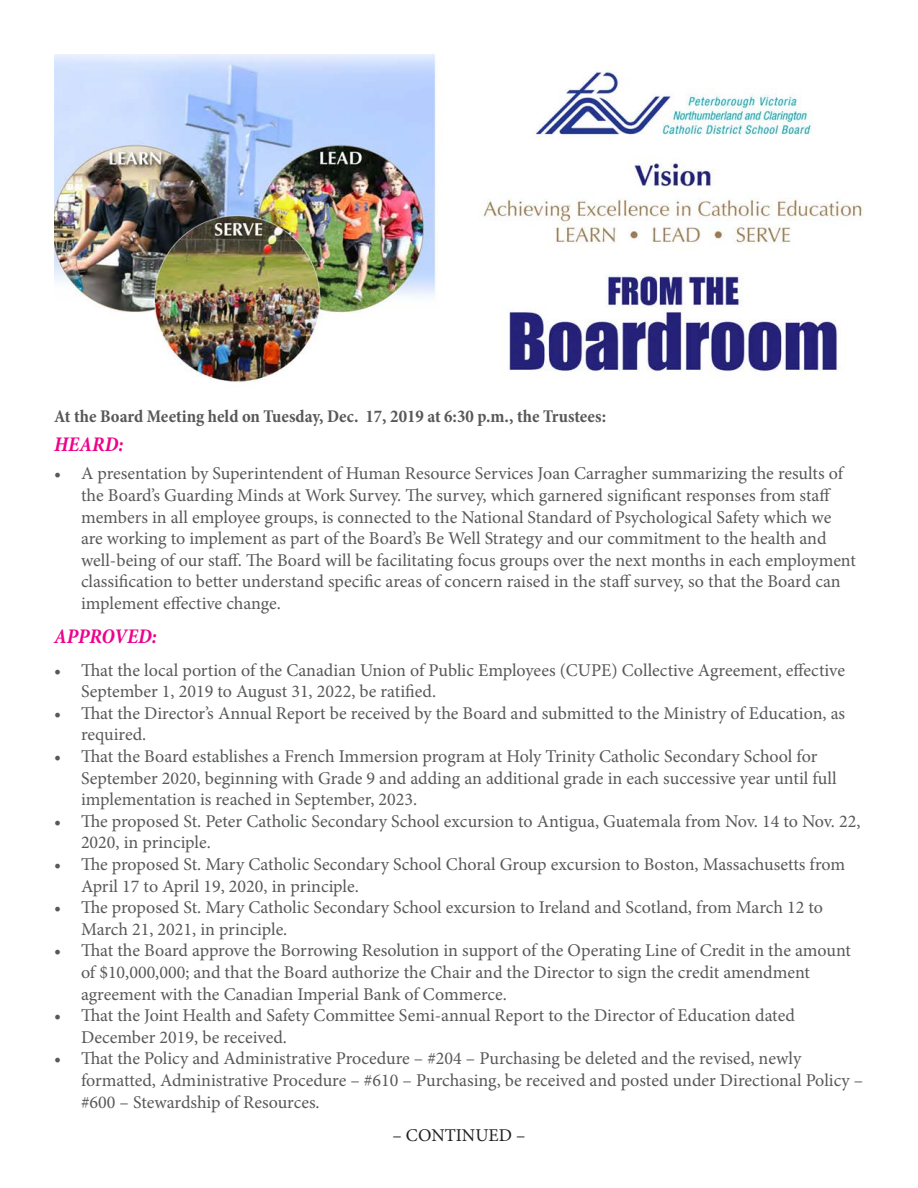
<style>
.page{position:relative;width:918px;height:1188px;background:#fff}
.page>*{position:absolute;margin:0;border:0;box-sizing:border-box;transform-origin:0 0}
.t1{font:italic 700 condensed 21px "Minion Pro";color:#ed028c}
.t2{font:18px/21.6px "Minion Pro";color:#57585a}
.t3{font:700 condensed 18px "Minion Pro";color:#57585a}
.t4{font:18px "Minion Pro";color:#231f20}
</style>
<div class="page">
<img style="left:54px;top:54px;width:809px;height:329px">
<p class="t3" style="left:54px;top:403px;width:554px">At the Board Meeting held on Tuesday, Dec. 17, 2019 at 6:30 p.m., the Trustees:</p>
<p class="t1" style="left:54px;top:430px;width:71px">HEARD:</p>
<p class="t2" style="left:81px;top:463px;width:776px;text-indent:-27px">• A presentation by Superintendent of Human Resource Services Joan Carragher summarizing the results of the Board’s Guarding Minds at Work Survey. The survey, which garnered significant responses from staff members in all employee groups, is connected to the National Standard of Psychological Safety which we are working to implement as part of the Board’s Be Well Strategy and our commitment to the health and well-being of our staff. The Board will be facilitating focus groups over the next months in each employment classification to better understand specific areas of concern raised in the staff survey, so that the Board can implement effective change.</p>
<p class="t1" style="left:54px;top:622px;width:104px">APPROVED:</p>
<p class="t2" style="left:81px;top:659px;width:766px;text-indent:-27px">• That the local portion of the Canadian Union of Public Employees (CUPE) Collective Agreement, effective<br>September 1, 2019 to August 31, 2022, be ratified.</p>
<p class="t2" style="left:81px;top:702px;width:766px;text-indent:-27px">• That the Director’s Annual Report be received by the Board and submitted to the Ministry of Education, as required.</p>
<p class="t2" style="left:81px;top:746px;width:757px;text-indent:-27px">• That the Board establishes a French Immersion program at Holy Trinity Catholic Secondary School for<br>September 2020, beginning with Grade 9 and adding an additional grade in each successive year until full implementation is reached in September, 2023.</p>
<p class="t2" style="left:81px;top:810px;width:781px;text-indent:-27px">• The proposed St. Peter Catholic Secondary School excursion to Antigua, Guatemala from Nov. 14 to Nov. 22,<br>2020, in principle.</p>
<p class="t2" style="left:81px;top:854px;width:766px;text-indent:-27px">• The proposed St. Mary Catholic Secondary School Choral Group excursion to Boston, Massachusetts from<br>April 17 to April 19, 2020, in principle.</p>
<p class="t2" style="left:81px;top:897px;width:743px;text-indent:-27px">• The proposed St. Mary Catholic Secondary School excursion to Ireland and Scotland, from March 12 to<br>March 21, 2021, in principle.</p>
<p class="t2" style="left:81px;top:940px;width:772px;text-indent:-27px">• That the Board approve the Borrowing Resolution in support of the Operating Line of Credit in the amount of $10,000,000; and that the Board authorize the Chair and the Director to sign the credit amendment agreement with the Canadian Imperial Bank of Commerce.</p>
<p class="t2" style="left:81px;top:1005px;width:715px;text-indent:-27px">• That the Joint Health and Safety Committee Semi-annual Report to the Director of Education dated<br>December 2019, be received.</p>
<p class="t2" style="left:81px;top:1048px;width:784px;text-indent:-27px">• That the Policy and Administrative Procedure – #204 – Purchasing be deleted and the revised, newly formatted, Administrative Procedure – #610 – Purchasing, be received and posted under Directional Policy – #600 – Stewardship of Resources.</p>
<p class="t4" style="left:393px;top:1124px;width:134px">– CONTINUED –</p>
</div>
